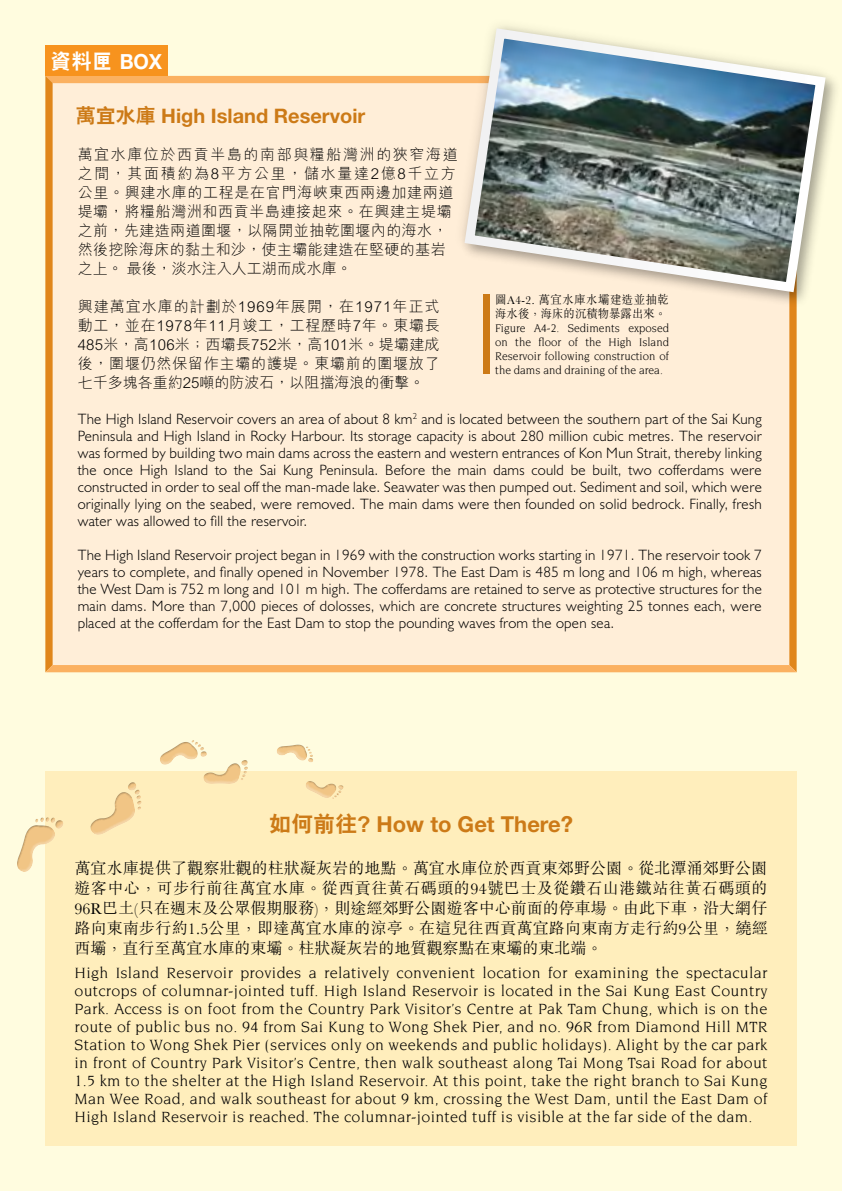
<style>
.page{position:relative;width:842px;height:1191px;background:#fffcdf}
.page>*{position:absolute;margin:0;border:0;box-sizing:border-box;transform-origin:0 0}
.t1{font:700 22px "Helvetica Neue";color:#cc7a17}
.t2{font:800 20.8px "C Hei 2";color:#fff;scale:.95 1}
.t3{font:700 20px "Helvetica Neue";color:#cc7a17}
.t4{font:16px/18px "Novarese";letter-spacing:.02em;color:#000;text-align:justify}
.t5{font:300 16px/20px "M Sung";color:#000;text-align:justify}
.t6{font:300 15px/17px "Humanist 521 BT";letter-spacing:.02em;color:#000;text-align:justify}
.t7{font:300 15px/19px "M Hei";letter-spacing:.04em;color:#000}
.t8{font:12px/14px "Novarese";color:#000;text-align:justify;scale:.95 1}
.t9{font:300 12px/14px "M Sung";letter-spacing:.045em;color:#000;scale:.95 1}
.s1{font-family:"Helvetica Neue";font-weight:700}
.s2{font-family:"C Hei 2";font-weight:800}
</style>
<div class="page">
<div style="left:45px;top:76px;width:752px;height:596px;background:#ffeed8"></div>
<div style="left:46px;top:45px;width:122px;height:31px;background:#f7931e"></div>
<div style="left:45px;top:771px;width:752px;height:375px;background:#ffeebc"></div>
<svg style="left:90px;top:782px;width:52px;height:53px"></svg>
<svg style="left:17px;top:817px;width:46px;height:55px"></svg>
<svg style="left:160px;top:740px;width:88px;height:44px"></svg>
<svg style="left:277px;top:744px;width:67px;height:55px"></svg>
<svg style="left:448px;top:75px;width:388px;height:241px;fill:#ffeed8"></svg>
<img style="left:459px;top:26px;width:372px;height:271px">
<div style="left:483px;top:294px;width:6px;height:80px;background:#cc7a17"></div>
<h2 class="t2" style="left:51px;top:51px;width:118px">資料匣 <span class="s1">BOX</span></h2>
<h3 class="t3" style="left:76px;top:104px;width:291px"><span class="s2">萬宜水庫</span> High Island Reservoir</h3>
<p class="t7" style="left:78px;top:145px;width:381px">萬宜水庫位於西貢半島的南部與糧船灣洲的狹窄海道之間，其面積約為8平方公里，儲水量達2億8千立方公里。興建水庫的工程是在官門海峽東西兩邊加建兩道堤壩，將糧船灣洲和西貢半島連接起來。在興建主堤壩之前，先建造兩道圍堰，以隔開並抽乾圍堰內的海水，然後挖除海床的黏土和沙，使主壩能建造在堅硬的基岩之上。 最後，淡水注入人工湖而成水庫。</p>
<p class="t7" style="left:78px;top:297px;width:364px;text-align:justify">興建萬宜水庫的計劃於1969年展開，在1971年正式動工，並在1978年11月竣工，工程歷時7年。東壩長485米，高106米；西壩長752米，高101米。堤壩建成後，圍堰仍然保留作主壩的護堤。東壩前的圍堰放了七千多塊各重約25噸的防波石，以阻擋海浪的衝擊。</p>
<p class="t6" style="left:78px;top:410px;width:686px">The High Island Reservoir covers an area of about 8 km<sup>2</sup> and is located between the southern part of the Sai Kung Peninsula and High Island in Rocky Harbour. Its storage capacity is about 280 million cubic metres. The reservoir was formed by building two main dams across the eastern and western entrances of Kon Mun Strait, thereby linking the once High Island to the Sai Kung Peninsula. Before the main dams could be built, two cofferdams were constructed in order to seal off the man-made lake. Seawater was then pumped out. Sediment and soil, which were originally lying on the seabed, were removed. The main dams were then founded on solid bedrock. Finally, fresh water was allowed to fill the reservoir.</p>
<p class="t6" style="left:78px;top:546px;width:686px">The High Island Reservoir project began in 1969 with the construction works starting in 1971. The reservoir took 7 years to complete, and finally opened in November 1978. The East Dam is 485 m long and 106 m high, whereas the West Dam is 752 m long and 101 m high. The cofferdams are retained to serve as protective structures for the main dams. More than 7,000 pieces of dolosses, which are concrete structures weighting 25 tonnes each, were placed at the cofferdam for the East Dam to stop the pounding waves from the open sea.</p>
<p class="t9" style="left:495px;top:293px;width:184px">圖A4-2. 萬宜水庫水壩建造並抽乾海水後，海床的沉積物暴露出來。</p>
<p class="t8" style="left:495px;top:321px;width:184px">Figure A4-2. Sediments exposed on the floor of the High Island Reservoir following construction of the dams and draining of the area.</p>
<h1 class="t1" style="left:269px;top:810px;width:305px"><span class="s2">如何前往?</span> How to Get There?</h1>
<p class="t5" style="left:74px;top:859px;width:695px">萬宜水庫提供了觀察壯觀的柱狀凝灰岩的地點。萬宜水庫位於西貢東郊野公園。從北潭涌郊野公園遊客中心，可步行前往萬宜水庫。從西貢往黃石碼頭的94號巴士及從鑽石山港鐵站往黃石碼頭的96R巴土(只在週末及公眾假期服務)，則途經郊野公園遊客中心前面的停車場。由此下車，沿大網仔路向東南步行約1.5公里，即達萬宜水庫的涼亭。在這兒往西貢萬宜路向東南方走行約9公里，繞經西壩，直行至萬宜水庫的東壩。柱狀凝灰岩的地質觀察點在東壩的東北端。</p>
<p class="t4" style="left:74px;top:963px;width:695px">High Island Reservoir provides a relatively convenient location for examining the spectacular outcrops of columnar-jointed tuff. High Island Reservoir is located in the Sai Kung East Country Park. Access is on foot from the Country Park Visitor’s Centre at Pak Tam Chung, which is on the route of public bus no. 94 from Sai Kung to Wong Shek Pier, and no. 96R from Diamond Hill MTR Station to Wong Shek Pier (services only on weekends and public holidays). Alight by the car park in front of Country Park Visitor’s Centre, then walk southeast along Tai Mong Tsai Road for about 1.5 km to the shelter at the High Island Reservoir. At this point, take the right branch to Sai Kung Man Wee Road, and walk southeast for about 9 km, crossing the West Dam, until the East Dam of High Island Reservoir is reached. The columnar-jointed tuff is visible at the far side of the dam.</p>
</div>
